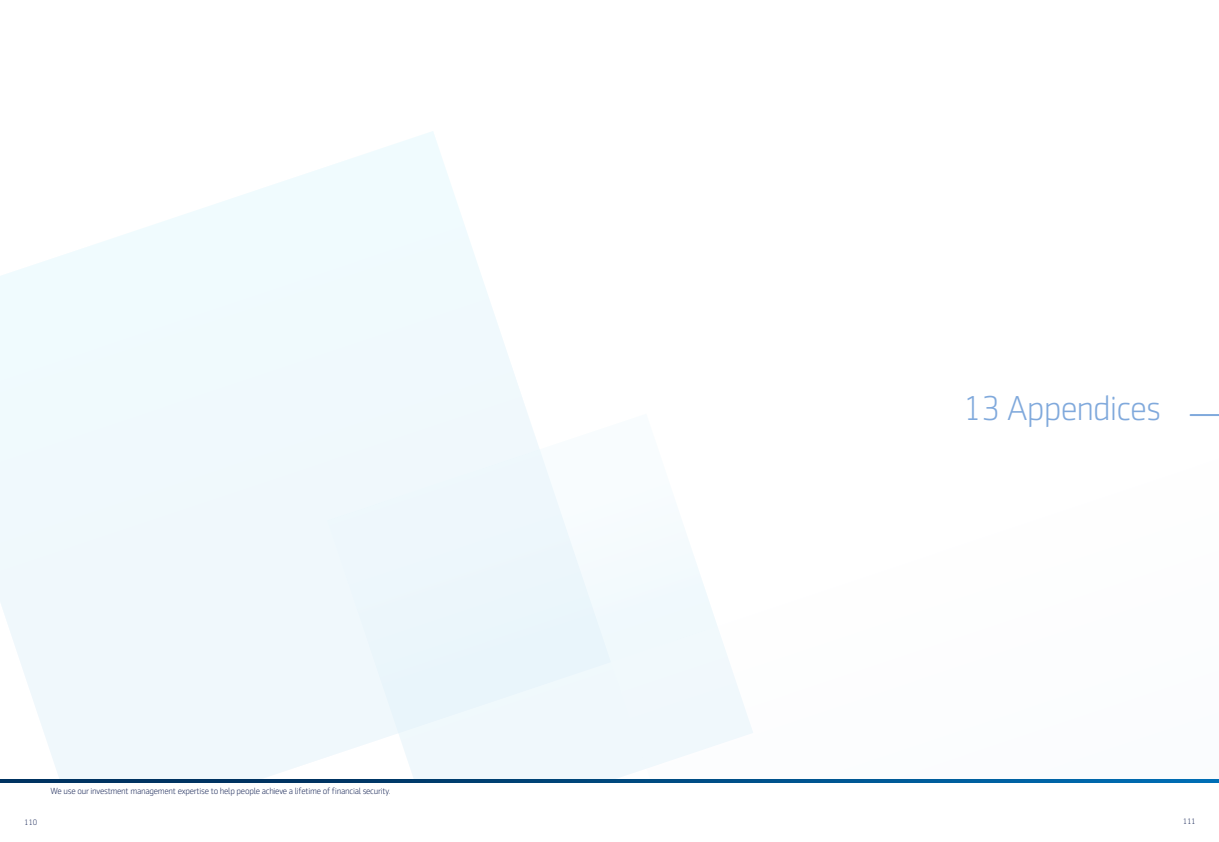
<style>
.page{position:relative;width:1219px;height:842px;background:#fff}
.page>*{position:absolute;margin:0;border:0;box-sizing:border-box;transform-origin:0 0}
.t1{font:300 35px "Sentico Sans DT";letter-spacing:-.03em;color:#80a9dc}
.t2{font:300 9px "Sentico Sans DT";letter-spacing:-.03em;color:#1a2858}
.t3{font:300 8px "Sentico Sans DT";letter-spacing:-.03em;color:#1a2858}
</style>
<div class="page">
<svg style="left:611px;top:537px;width:142px;height:243px"></svg>
<svg style="left:0;top:131px;width:611px;height:649px"></svg>
<svg style="left:0;top:782px;width:1219px;height:1px"></svg>
<svg style="left:0;top:780px;width:1219px;height:2px;background:#004980"></svg>
<hr style="left:1190px;top:414px;width:29px;height:2px;background:#80a9dc">
<p class="t2" style="left:50px;top:786px;width:342px">We use our investment management expertise to help people achieve a lifetime of financial security.</p>
<h1 class="t1" style="left:962px;top:390px;width:200px">13 Appendices</h1>
<p class="t3" style="left:24px;top:818px;width:14px">110</p>
<p class="t3" style="left:1183px;top:817px;width:14px">111</p>
</div>
